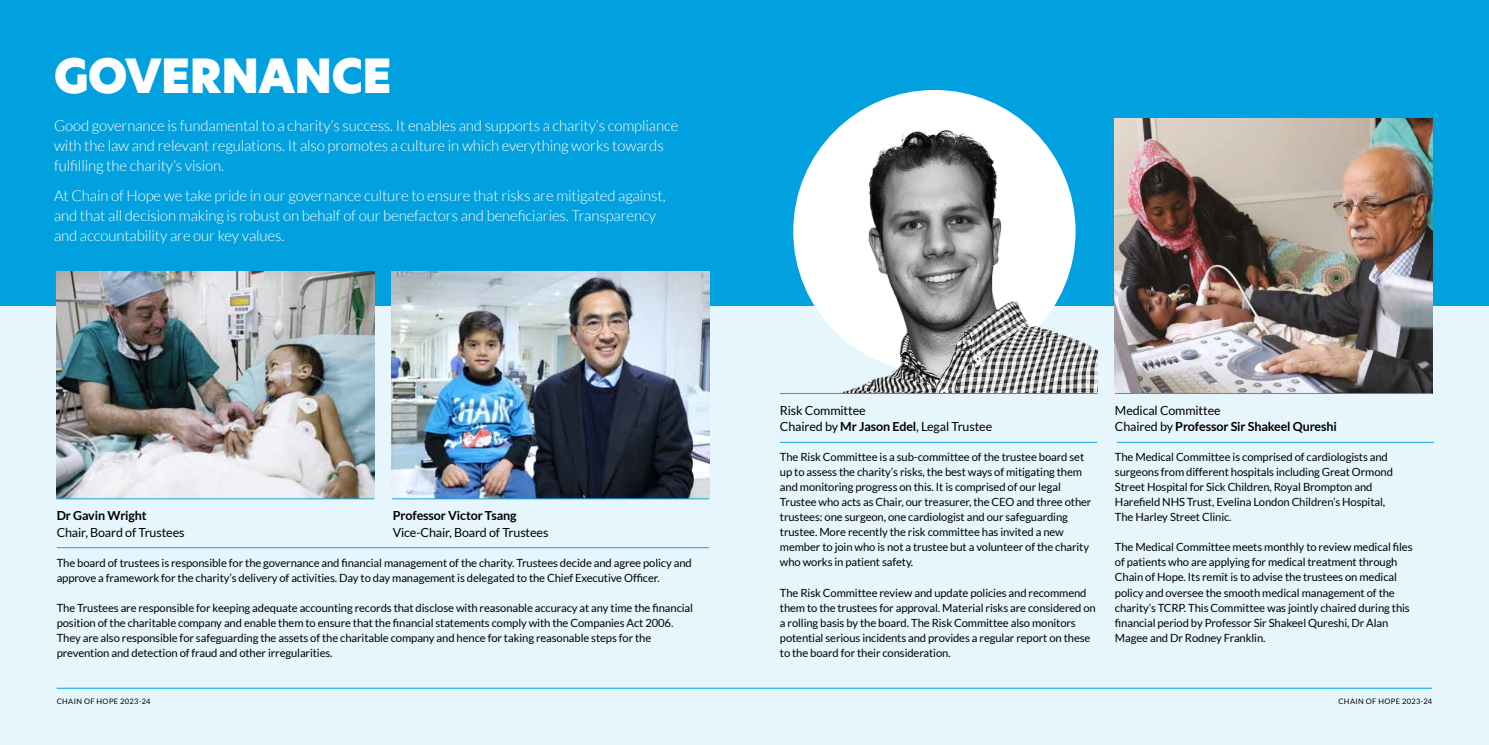
<style>
.page{position:relative;width:1489px;height:745px;background:#fff}
.page>*{position:absolute;margin:0;border:0;box-sizing:border-box;transform-origin:0 0}
.t1{font:46.12px "New Hero Super";letter-spacing:-.01em;color:#fff}
.t2{font:300 15px/20px "Lato";letter-spacing:-.01em;color:#fff}
.t3{font:12.5px/16.2px "Lato";letter-spacing:-.01em;color:#000}
.t4{font:700 12.5px/16.2px "Lato";letter-spacing:-.01em;color:#000}
.t5{font:11.25px/15px "Lato";letter-spacing:-.01em;color:#000}
.t6{font:7.5px "Lato";letter-spacing:.05em;color:#000}
.s1{font-weight:700}
.s2{font-weight:400}
</style>
<div class="page">
<div style="left:0;top:270px;width:1488px;height:474px;background:#e6f6fc"></div>
<div style="left:0;top:0;width:1488px;height:305px;background:#00a1de"></div>
<img style="left:57px;top:271px;width:317px;height:227px">
<img style="left:1114px;top:118px;width:317px;height:275px">
<img style="left:392px;top:271px;width:317px;height:227px">
<hr style="left:57px;top:687px;width:1374px;height:1px;background:#00a3e2">
<hr style="left:57px;top:498px;width:317px;height:1px;background:#1ba2dd">
<hr style="left:392px;top:498px;width:317px;height:1px;background:#1ba2dd">
<hr style="left:57px;top:547px;width:652px;height:1px;background:#1ba2dd">
<hr style="left:780px;top:442px;width:317px;height:1px;background:#1ba2dd">
<hr style="left:1116px;top:442px;width:317px;height:1px;background:#1ba2dd">
<hr style="left:1114px;top:393px;width:317px;height:1px;background:#1ba2dd">
<div style="left:793px;top:90px;width:282px;height:282px;background:#fff;border-radius:50%"></div>
<img style="left:797px;top:118px;width:300px;height:275px">
<hr style="left:780px;top:393px;width:317px;height:1px;background:#1ba2dd">
<h1 class="t1" style="left:54px;top:45px;width:339px">GOVERNANCE</h1>
<p class="t2" style="left:54px;top:115px;width:626px">Good governance is fundamental to a charity’s success. It enables and supports a charity’s compliance with the law and relevant regulations. It also promotes a culture in which everything works towards fulfilling the charity’s vision.</p>
<p class="t2" style="left:54px;top:185px;width:613px">At Chain of Hope we take pride in our governance culture to ensure that risks are mitigated against, and that all decision making is robust on behalf of our benefactors and beneficiaries. Transparency and accountability are our key values.</p>
<p class="t4" style="left:57px;top:507px;width:91px">Dr Gavin Wright</p>
<p class="t3" style="left:57px;top:523px;width:129px">Chair, Board of Trustees</p>
<p class="t4" style="left:393px;top:507px;width:125px">Professor Victor Tsang</p>
<p class="t3" style="left:393px;top:523px;width:157px">Vice-Chair, Board of Trustees</p>
<p class="t5" style="left:57px;top:554px;width:636px">The board of trustees is responsible for the governance and financial management of the charity. Trustees decide and agree policy and approve a framework for the charity’s delivery of activities. Day to day management is delegated to the Chief Executive Officer.</p>
<p class="t5" style="left:57px;top:599px;width:637px">The Trustees are responsible for keeping adequate accounting records that disclose with reasonable accuracy at any time the financial position of the charitable company and enable them to ensure that the financial statements comply with the Companies Act 2006.<br>They are also responsible for safeguarding the assets of the charitable company and hence for taking reasonable steps for the prevention and detection of fraud and other irregularities.</p>
<p class="t3" style="left:780px;top:402px;width:214px">Risk Committee<br>Chaired by <span class="s1">Mr Jason Edel</span>, Legal Trustee</p>
<p class="t5" style="left:780px;top:449px;width:313px">The Risk Committee is a sub-committee of the trustee board set up to assess the charity’s risks, the best ways of mitigating them and monitoring progress on this. It is comprised of our legal Trustee who acts as Chair, our treasurer, the CEO and three other trustees: one surgeon, one cardiologist and our safeguarding trustee. More recently the risk committee has invited a new member to join who is not a trustee but a volunteer of the charity who works in patient safety.</p>
<p class="t5" style="left:780px;top:584px;width:317px">The Risk Committee review and update policies and recommend them to the trustees for approval. Material risks are considered on a rolling basis by the board. The Risk Committee also monitors potential serious incidents and provides a regular report on these to the board for their consideration.</p>
<p class="t4" style="left:1114px;top:402px;width:223px"><span class="s2">Medical Committee<br>Chaired by</span> Professor Sir Shakeel Qureshi</p>
<p class="t5" style="left:1114px;top:449px;width:279px">The Medical Committee is comprised of cardiologists and surgeons from different hospitals including Great Ormond Street Hospital for Sick Children, Royal Brompton and Harefield NHS Trust, Evelina London Children’s Hospital, The Harley Street Clinic.</p>
<p class="t5" style="left:1114px;top:539px;width:299px">The Medical Committee meets monthly to review medical files of patients who are applying for medical treatment through Chain of Hope. Its remit is to advise the trustees on medical policy and oversee the smooth medical management of the charity’s TCRP. This Committee was jointly chaired during this financial period by Professor Sir Shakeel Qureshi, Dr Alan Magee and Dr Rodney Franklin.</p>
<p class="t6" style="left:57px;top:696px;width:95px">CHAIN OF HOPE 2023-24</p>
<p class="t6" style="left:1338px;top:696px;width:95px">CHAIN OF HOPE 2023-24</p>
</div>
